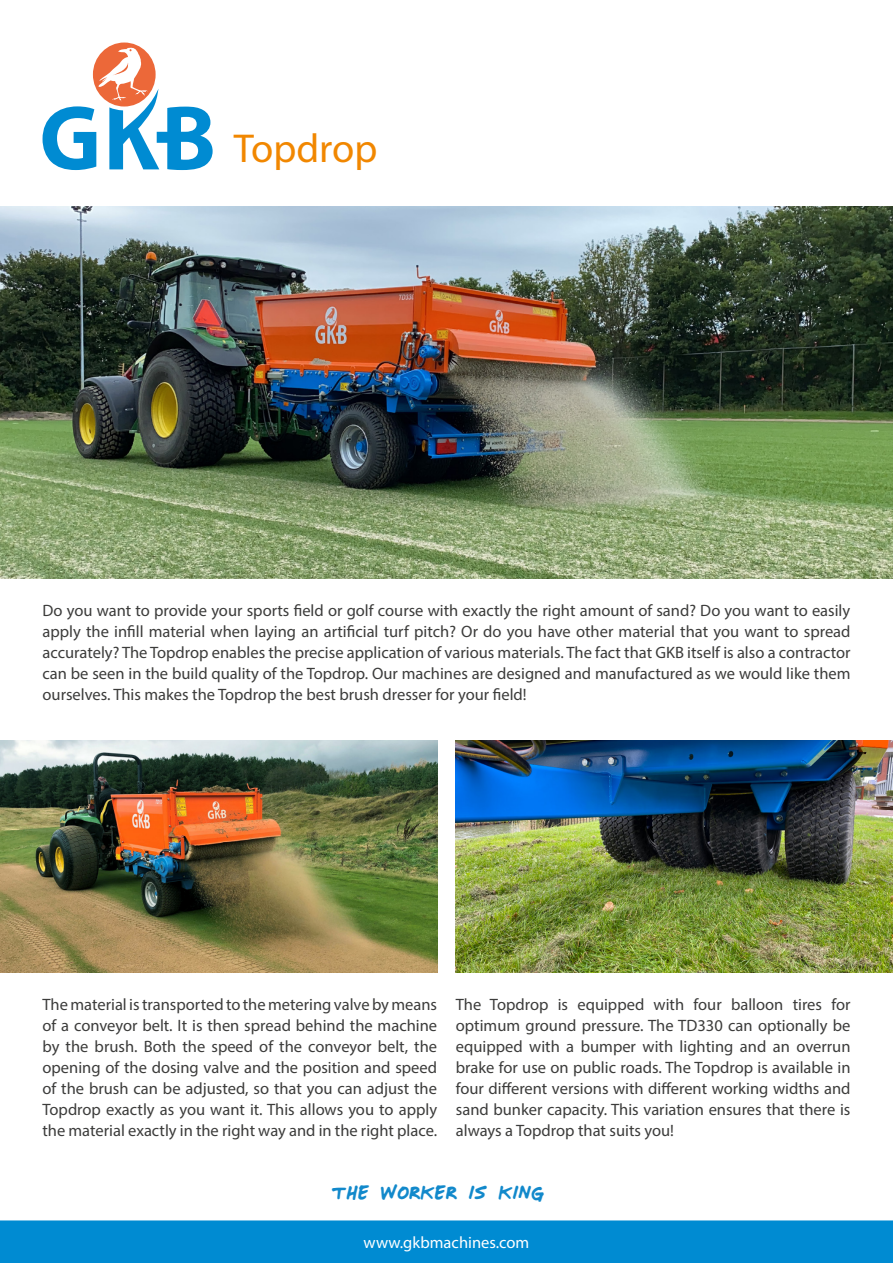
<style>
.page{position:relative;width:893px;height:1263px;background:#fff}
.page>*{position:absolute;margin:0;border:0;box-sizing:border-box;transform-origin:0 0}
.t1{font:40.5px "Myriad Pro";color:#f18700}
.t2{font:27px "Mr Marcoozie MEDIUM";color:#1289cb}
.t3{font:16.5px/21px "Myriad Pro";color:#3c3c3b;text-align:justify}
.t4{font:16.5px "Myriad Pro";color:#fff}
</style>
<div class="page">
<div style="left:0;top:1220px;width:893px;height:43px;background:#008bd2"></div>
<div style="left:93px;top:43px;width:63px;height:64px;background:#ec6839;border-radius:50%"></div>
<svg style="left:43px;top:47px;width:170px;height:123px"></svg>
<img style="left:0;top:741px;width:437px;height:232px">
<img style="left:456px;top:741px;width:437px;height:232px">
<img style="left:0;top:206px;width:893px;height:373px">
<h1 class="t1" style="left:234px;top:124px;width:145px">Topdrop</h1>
<p class="t3" style="left:43px;top:600px;width:809px">Do you want to provide your sports field or golf course with exactly the right amount of sand? Do you want to easily apply the infill material when laying an artificial turf pitch? Or do you have other material that you want to spread accurately? The Topdrop enables the precise application of various materials. The fact that GKB itself is also a contractor can be seen in the build quality of the Topdrop. Our machines are designed and manufactured as we would like them ourselves. This makes the Topdrop the best brush dresser for your field!</p>
<p class="t3" style="left:43px;top:994px;width:396px">The material is transported to the metering valve by means of a conveyor belt. It is then spread behind the machine by the brush. Both the speed of the conveyor belt, the opening of the dosing valve and the position and speed of the brush can be adjusted, so that you can adjust the Topdrop exactly as you want it. This allows you to apply the material exactly in the right way and in the right place.</p>
<p class="t3" style="left:456px;top:994px;width:396px">The Topdrop is equipped with four balloon tires for optimum ground pressure. The TD330 can optionally be equipped with a bumper with lighting and an overrun brake for use on public roads. The Topdrop is available in four different versions with different working widths and sand bunker capacity. This variation ensures that there is always a Topdrop that suits you!</p>
<h2 class="t2" style="left:332px;top:1178px;width:214px">the worker is king</h2>
<p class="t4" style="left:364px;top:1232px;width:167px">www.gkbmachines.com</p>
</div>
